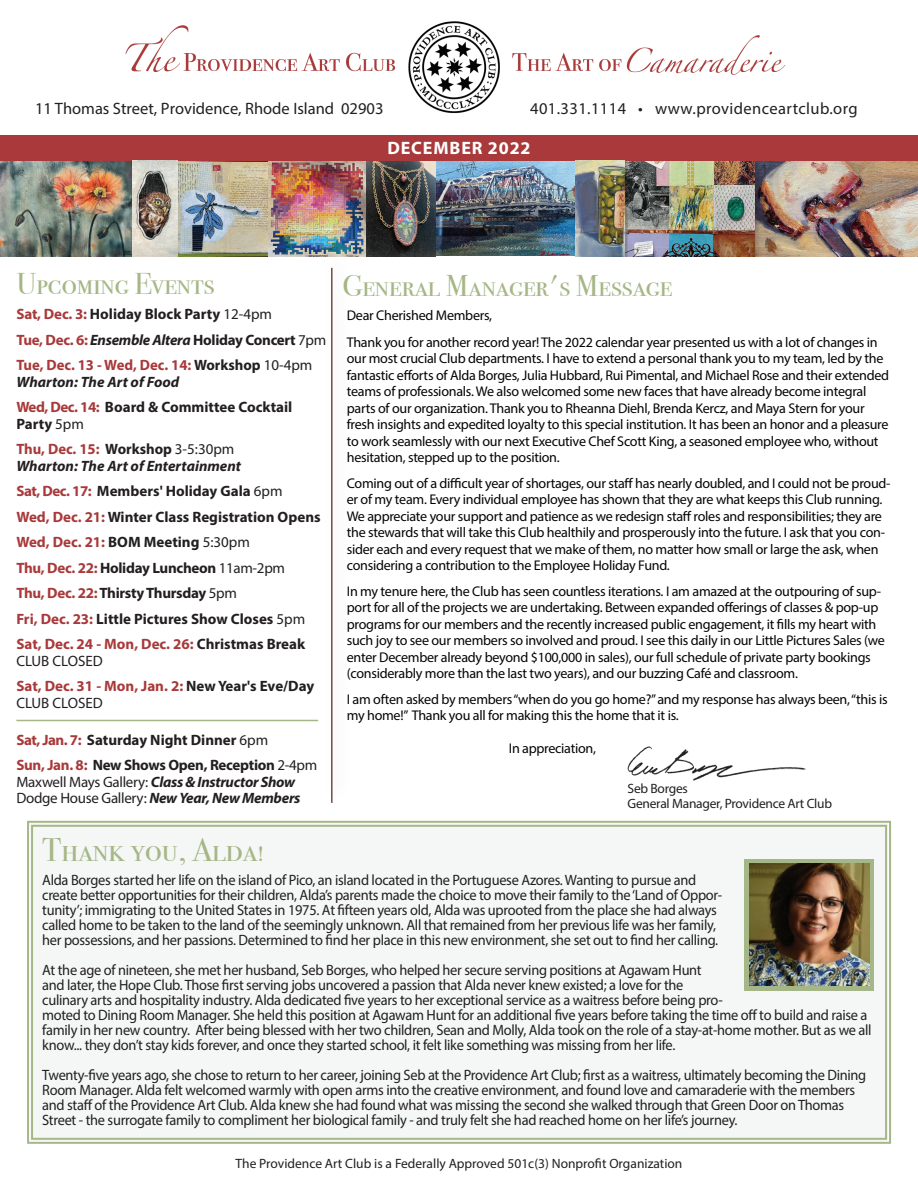
<style>
.page{position:relative;width:918px;height:1188px;background:#fff}
.page>*{position:absolute;margin:0;border:0;box-sizing:border-box;transform-origin:0 0}
.t1{font:33px "Bodoni Svty Two SCITCTT";color:#a5b786}
.t2{font:30px "Bodoni Svty Two SCITCTT";color:#a5b786}
.t3{font:700 18px "Myriad Pro";letter-spacing:.05em;color:#fff}
.t4{font:16.5px "Myriad Pro";color:#231f20}
.t5{font:16.5px "Myriad Pro";letter-spacing:.025em;color:#231f20}
.t6{font:15px/15px "Myriad Pro";letter-spacing:-.02em;color:#231f20;scale:.96 1}
.t7{font:700 15px/25.5px "Myriad Pro";color:#231f20}
.t8{font:700 15px/25.5px "Myriad Pro";color:#a9393a}
.t9{font:italic 700 15px/16.5px "Myriad Pro";letter-spacing:-.02em;color:#231f20}
.t10{font:700 15px/25.5px "Myriad Pro";letter-spacing:-.02em;color:#231f20}
.t11{font:15px "Myriad Pro";color:#231f20}
.t12{font:14.1px/16.5px "Myriad Pro";letter-spacing:-.02em;color:#040503}
.t13{font:13.5px/15px "Myriad Pro";letter-spacing:-.005em;color:#231f20}
.s1{color:#231f20}
.s2{font-weight:400;color:#231f20}
.s3{font-style:italic;color:#231f20}
.s4{font-style:italic}
.s5{color:#a9393a}
.s6{font-weight:400}
.s7{font-weight:400;font-style:normal}
</style>
<div class="page">
<div style="left:27px;top:820px;width:864px;height:324px;background:#f5f7f7"></div>
<div style="left:31px;top:825px;width:856px;height:315px;border:2px solid #a5b786"></div>
<div style="left:744px;top:859px;width:130px;height:131px;background:#a5b786"></div>
<img style="left:749px;top:864px;width:121px;height:121px">
<img style="left:125px;top:21px;width:661px;height:92px">
<hr style="left:331px;top:268px;width:1px;height:535px;background:#470e0f">
<img style="left:435px;top:161px;width:140px;height:95px">
<img style="left:0;top:161px;width:269px;height:95px">
<img style="left:755px;top:161px;width:163px;height:95px">
<img style="left:625px;top:161px;width:130px;height:95px">
<img style="left:365px;top:161px;width:70px;height:95px">
<img style="left:269px;top:161px;width:96px;height:95px">
<img style="left:627px;top:746px;width:179px;height:35px">
<div style="left:0;top:135px;width:918px;height:26px;background:#a9393a"></div>
<hr style="left:16px;top:720px;width:302px;height:1px;background:#a5b786">
<img style="left:575px;top:161px;width:50px;height:95px">
<p class="t4" style="left:35px;top:99px;width:350px">11 Thomas Street, Providence, Rhode Island 02903</p>
<p class="t5" style="left:530px;top:99px;width:329px">401.331.1114 • www.providenceartclub.org</p>
<p class="t3" style="left:387px;top:136px;width:145px">DECEMBER 2022</p>
<h2 class="t2" style="left:16px;top:266px;width:200px">Upcoming Events</h2>
<p class="t8" style="left:16px;top:301px;width:312px">Sat, Dec. 3: <span class="s1">Holiday Block Party</span> <span class="s2">12-4pm<br></span>Tue, Dec. 6: <span class="s3">Ensemble Altera</span> <span class="s1">Holiday Concert</span> <span class="s2">7pm<br></span>Tue, Dec. 13 - Wed, Dec. 14: <span class="s1">Workshop</span> <span class="s2">10-4pm</span></p>
<p class="t7" style="left:16px;top:369px;width:277px"><span class="s4">Wharton: The Art of Food<br></span><span class="s5">Wed, Dec. 14:</span> Board &amp; Committee Cocktail</p>
<p class="t7" style="left:16px;top:411px;width:220px">Party <span class="s6">5pm<br></span><span class="s5">Thu, Dec. 15:</span> Workshop <span class="s6">3-5:30pm</span></p>
<p class="t7" style="left:16px;top:453px;width:306px"><span class="s4">Wharton: The Art of Entertainment<br></span><span class="s5">Sat, Dec. 17:</span> Members' Holiday Gala <span class="s6">6pm<br></span><span class="s5">Wed, Dec. 21:</span> Winter Class Registration Opens <span class="s5">Wed, Dec. 21:</span> BOM Meeting <span class="s6">5:30pm<br></span><span class="s5">Thu, Dec. 22:</span> Holiday Luncheon <span class="s6">11am-2pm<br></span><span class="s5">Thu, Dec. 22:</span>Thirsty Thursday <span class="s6">5pm<br></span><span class="s5">Fri, Dec. 23:</span> Little Pictures Show Closes <span class="s6">5pm </span><span class="s5">Sat, Dec. 24 - Mon, Dec. 26:</span> Christmas Break</p>
<p class="t8" style="left:16px;top:648px;width:299px"><span class="s2">CLUB CLOSED<br></span>Sat, Dec. 31 - Mon, Jan. 2: <span class="s1">New Year's Eve/Day</span></p>
<p class="t11" style="left:16px;top:694px;width:88px">CLUB CLOSED</p>
<p class="t10" style="left:16px;top:726px;width:302px"><span class="s5">Sat, Jan. 7:</span> Saturday Night Dinner <span class="s6">6pm<br></span><span class="s5">Sun, Jan. 8:</span> New Shows Open, Reception <span class="s6">2-4pm</span></p>
<p class="t9" style="left:16px;top:773px;width:286px"><span class="s7">Maxwell Mays Gallery:</span> Class &amp; Instructor Show<br><span class="s7">Dodge House Gallery:</span> New Year, New Members</p>
<h2 class="t2" style="left:342px;top:267px;width:331px">General Manager's Message</h2>
<p class="t12" style="left:347px;top:301px;width:532px;line-height:27px">Dear Cherished Members,<br>Thank you for another record year! The 2022 calendar year presented us with a lot of changes in</p>
<p class="t12" style="left:347px;top:350px;width:544px">our most crucial Club departments. I have to extend a personal thank you to my team, led by the fantastic efforts of Alda Borges, Julia Hubbard, Rui Pimental, and Michael Rose and their extended teams of professionals. We also welcomed some new faces that have already become integral parts of our organization. Thank you to Rheanna Diehl, Brenda Kercz, and Maya Stern for your fresh insights and expedited loyalty to this special institution. It has been an honor and a pleasure to work seamlessly with our next Executive Chef Scott King, a seasoned employee who, without hesitation, stepped up to the position.</p>
<p class="t12" style="left:347px;top:474px;width:545px">Coming out of a difficult year of shortages, our staff has nearly doubled, and I could not be proud&shy;er of my team. Every individual employee has shown that they are what keeps this Club running.<br>We appreciate your support and patience as we redesign staff roles and responsibilities; they are the stewards that will take this Club healthily and prosperously into the future. I ask that you con&shy;sider each and every request that we make of them, no matter how small or large the ask, when considering a contribution to the Employee Holiday Fund.</p>
<p class="t12" style="left:347px;top:583px;width:540px">In my tenure here, the Club has seen countless iterations. I am amazed at the outpouring of sup&shy;port for all of the projects we are undertaking. Between expanded offerings of classes &amp; pop-up programs for our members and the recently increased public engagement, it fills my heart with such joy to see our members so involved and proud. I see this daily in our Little Pictures Sales (we enter December already beyond $100,000 in sales), our full schedule of private party bookings (considerably more than the last two years), and our buzzing Café and classroom.</p>
<p class="t12" style="left:347px;top:690px;width:542px">I am often asked by members “when do you go home?” and my response has always been, “this is my home!” Thank you all for making this the home that it is.</p>
<p class="t12" style="left:509px;top:740px;width:89px">In appreciation,</p>
<p class="t13" style="left:628px;top:781px;width:206px">Seb Borges<br>General Manager, Providence Art Club</p>
<h1 class="t1" style="left:42px;top:831px;width:223px">Thank you, Alda!</h1>
<p class="t6" style="left:42px;top:873px;width:710px">Alda Borges started her life on the island of Pico, an island located in the Portuguese Azores. Wanting to pursue and create better opportunities for their children, Alda’s parents made the choice to move their family to the ‘Land of Oppor&shy;tunity’; immigrating to the United States in 1975. At fifteen years old, Alda was uprooted from the place she had always called home to be taken to the land of the seemingly unknown. All that remained from her previous life was her family, her possessions, and her passions. Determined to find her place in this new environment, she set out to find her calling.</p>
<p class="t6" style="left:42px;top:963px;width:866px">At the age of nineteen, she met her husband, Seb Borges, who helped her secure serving positions at Agawam Hunt<br>and later, the Hope Club. Those first serving jobs uncovered a passion that Alda never knew existed; a love for the<br>culinary arts and hospitality industry. Alda dedicated five years to her exceptional service as a waitress before being pro-<br>moted to Dining Room Manager. She held this position at Agawam Hunt for an additional five years before taking the time off to build and raise a family in her new country. After being blessed with her two children, Sean and Molly, Alda took on the role of a stay-at-home mother. But as we all know... they don’t stay kids forever, and once they started school, it felt like something was missing from her life.</p>
<p class="t6" style="left:42px;top:1068px;width:860px">Twenty-five years ago, she chose to return to her career, joining Seb at the Providence Art Club; first as a waitress, ultimately becoming the Dining Room Manager. Alda felt welcomed warmly with open arms into the creative environment, and found love and camaraderie with the members and staff of the Providence Art Club. Alda knew she had found what was missing the second she walked through that Green Door on Thomas Street - the surrogate family to compliment her biological family - and truly felt she had reached home on her life’s journey.</p>
<p class="t13" style="left:236px;top:1156px;width:448px">The Providence Art Club is a Federally Approved 501c(3) Nonprofit Organization</p>
</div>
